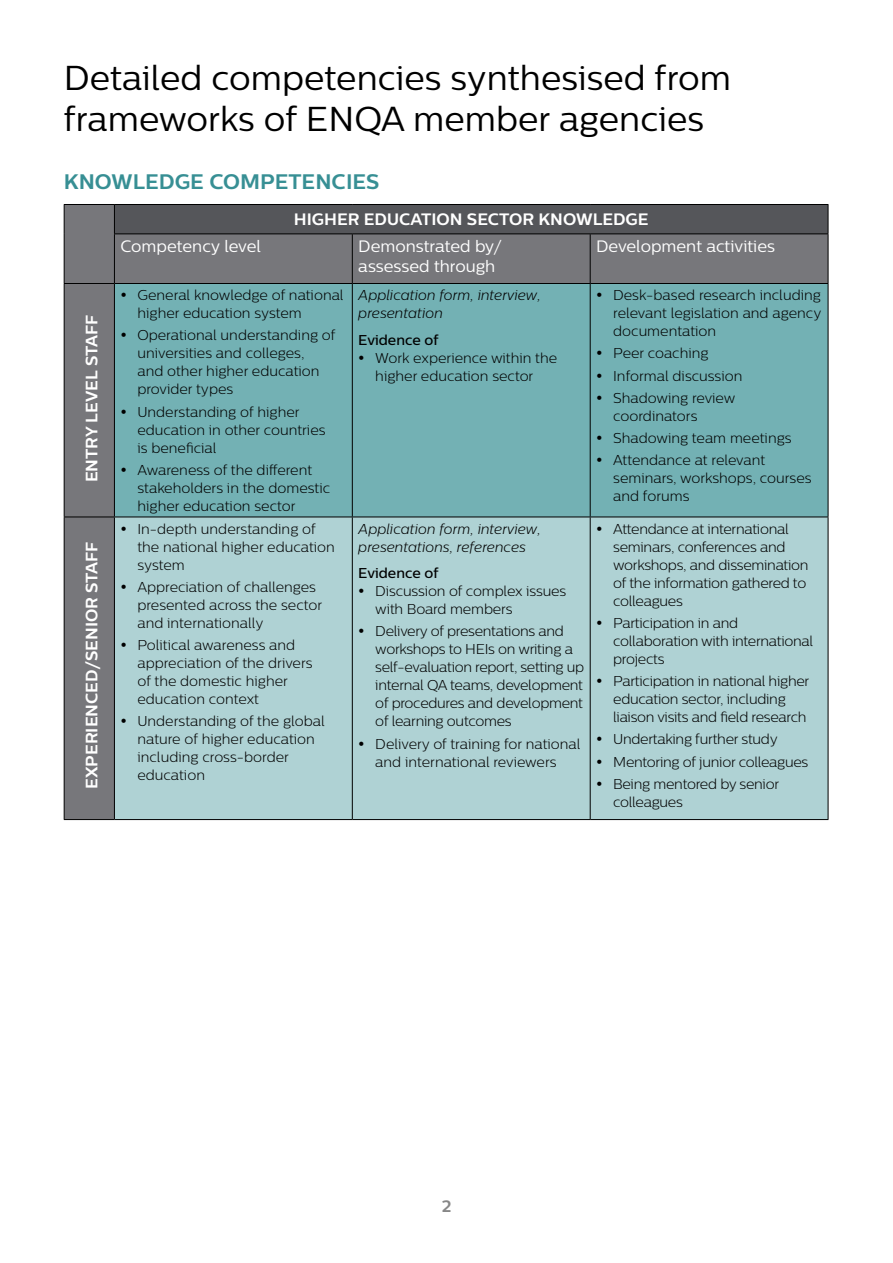
<style>
.page{position:relative;width:893px;height:1263px;background:#fff}
.page>*{position:absolute;margin:0;border:0;box-sizing:border-box;transform-origin:0 0}
.t1{font:34.5px/41.4px "Centrale Sans";color:#000}
.t2{font:700 21px "Centrale Sans";color:#378f94}
.t3{font:700 16.5px "Centrale Sans";color:#fff}
.t4{font:16.5px/19.8px "Centrale Sans";color:#fff}
.t5{font:700 16.5px "Centrale Sans";color:#878787}
.t6{font:300 14.25px/18px "Centrale Sans";letter-spacing:-.005em;color:#000}
.t7{font:italic 300 14.25px/18px "Centrale Sans";color:#000}
.t8{font:500 14.25px "Centrale Sans";color:#000}
</style>
<div class="page">
<div style="left:65px;top:205px;width:763px;height:614px;background:#77777b"></div>
<div style="left:114px;top:204px;width:714px;height:30px;background:#55565a"></div>
<div style="left:115px;top:284px;width:713px;height:233px;background:#73b1b4"></div>
<div style="left:115px;top:518px;width:713px;height:301px;background:#afd2d4"></div>
<hr style="left:64px;top:204px;width:50px;height:1px;background:#000">
<svg style="left:64px;top:205px;width:1px;height:29px"></svg>
<hr style="left:114px;top:204px;width:238px;height:1px;background:#000">
<svg style="left:114px;top:205px;width:1px;height:28px"></svg>
<hr style="left:352px;top:204px;width:238px;height:1px;background:#000">
<hr style="left:590px;top:204px;width:238px;height:1px;background:#000">
<svg style="left:828px;top:205px;width:1px;height:28px"></svg>
<hr style="left:64px;top:234px;width:1px;height:49px;background:#000">
<hr style="left:114px;top:233px;width:238px;height:1px;background:#000">
<hr style="left:114px;top:234px;width:1px;height:49px;background:#000">
<hr style="left:352px;top:233px;width:238px;height:1px;background:#000">
<hr style="left:352px;top:234px;width:1px;height:49px;background:#000">
<hr style="left:590px;top:233px;width:238px;height:1px;background:#000">
<hr style="left:590px;top:234px;width:1px;height:49px;background:#000">
<hr style="left:828px;top:234px;width:1px;height:49px;background:#000">
<hr style="left:64px;top:283px;width:50px;height:1px;background:#000">
<hr style="left:64px;top:284px;width:1px;height:233px;background:#000">
<hr style="left:114px;top:283px;width:238px;height:1px;background:#000">
<hr style="left:114px;top:284px;width:1px;height:233px;background:#000">
<hr style="left:352px;top:283px;width:238px;height:1px;background:#000">
<hr style="left:352px;top:284px;width:1px;height:233px;background:#000">
<hr style="left:590px;top:283px;width:238px;height:1px;background:#000">
<hr style="left:590px;top:284px;width:1px;height:233px;background:#000">
<hr style="left:828px;top:284px;width:1px;height:233px;background:#000">
<hr style="left:64px;top:517px;width:50px;height:1px;background:#000">
<hr style="left:64px;top:517px;width:1px;height:302px;background:#000">
<hr style="left:114px;top:517px;width:238px;height:1px;background:#000">
<hr style="left:114px;top:517px;width:1px;height:302px;background:#000">
<hr style="left:352px;top:517px;width:238px;height:1px;background:#000">
<hr style="left:352px;top:517px;width:1px;height:302px;background:#000">
<hr style="left:590px;top:517px;width:238px;height:1px;background:#000">
<hr style="left:590px;top:517px;width:1px;height:302px;background:#000">
<hr style="left:828px;top:517px;width:1px;height:302px;background:#000">
<hr style="left:64px;top:819px;width:50px;height:1px;background:#000">
<hr style="left:114px;top:819px;width:238px;height:1px;background:#000">
<hr style="left:352px;top:819px;width:238px;height:1px;background:#000">
<hr style="left:590px;top:819px;width:238px;height:1px;background:#000">
<h1 class="t1" style="left:64px;top:56px;width:669px">Detailed competencies synthesised from frameworks of ENQA member agencies</h1>
<h2 class="t2" style="left:64px;top:169px;width:317px">KNOWLEDGE COMPETENCIES</h2>
<p class="t3" style="left:82px;top:482px;width:169px;rotate:-90deg">ENTRY LEVEL STAFF</p>
<p class="t3" style="left:82px;top:789px;width:249px;rotate:-90deg">EXPERIENCED/SENIOR STAFF</p>
<p class="t3" style="left:294px;top:210px;width:356px">HIGHER EDUCATION SECTOR KNOWLEDGE</p>
<p class="t4" style="left:120px;top:236px;width:142px">Competency level</p>
<p class="t4" style="left:358px;top:236px;width:145px">Demonstrated by/ assessed through</p>
<p class="t4" style="left:596px;top:236px;width:180px">Development activities</p>
<p class="t6" style="left:137px;top:286px;width:208px;text-indent:-17px">• General knowledge of national higher education system</p>
<p class="t6" style="left:137px;top:326px;width:200px;text-indent:-17px">• Operational understanding of universities and colleges,<br>and other higher education provider types</p>
<p class="t6" style="left:137px;top:403px;width:190px;text-indent:-17px">• Understanding of higher education in other countries is beneficial</p>
<p class="t6" style="left:137px;top:461px;width:194px;text-indent:-17px">• Awareness of the different stakeholders in the domestic higher education sector</p>
<p class="t7" style="left:358px;top:286px;width:184px">Application form, interview, presentation</p>
<p class="t8" style="left:358px;top:331px;width:82px">Evidence of</p>
<p class="t6" style="left:358px;top:349px;width:200px;text-align:center">• Work experience within the higher education sector</p>
<p class="t6" style="left:613px;top:286px;width:210px;text-align:justify;text-indent:-17px">• Desk-based research including relevant legislation and agency documentation</p>
<p class="t6" style="left:596px;top:344px;width:114px">• Peer coaching</p>
<p class="t6" style="left:596px;top:367px;width:148px">• Informal discussion</p>
<p class="t6" style="left:613px;top:389px;width:124px;text-indent:-17px">• Shadowing review coordinators</p>
<p class="t6" style="left:596px;top:429px;width:197px">• Shadowing team meetings</p>
<p class="t6" style="left:613px;top:451px;width:200px;text-indent:-17px">• Attendance at relevant seminars, workshops, courses and forums</p>
<p class="t6" style="left:137px;top:519px;width:199px;text-indent:-17px">• In-depth understanding of the national higher education system</p>
<p class="t6" style="left:137px;top:578px;width:186px;text-indent:-17px">• Appreciation of challenges presented across the sector and internationally</p>
<p class="t6" style="left:137px;top:636px;width:177px;text-indent:-17px">• Political awareness and appreciation of the drivers of the domestic higher education context</p>
<p class="t6" style="left:137px;top:712px;width:189px;text-indent:-17px">• Understanding of the global nature of higher education including cross-border education</p>
<p class="t7" style="left:358px;top:519px;width:184px">Application form, interview, presentations, references</p>
<p class="t8" style="left:358px;top:565px;width:82px">Evidence of</p>
<p class="t6" style="left:375px;top:582px;width:193px;text-indent:-17px">• Discussion of complex issues with Board members</p>
<p class="t6" style="left:375px;top:622px;width:210px;text-indent:-17px">• Delivery of presentations and workshops to HEIs on writing a self-evaluation report, setting up internal QA teams, development of procedures and development of learning outcomes</p>
<p class="t6" style="left:358px;top:734px;width:224px;text-align:center">• Delivery of training for national and international reviewers</p>
<p class="t6" style="left:613px;top:519px;width:197px;text-indent:-17px">• Attendance at international seminars, conferences and workshops, and dissemination of the information gathered to colleagues</p>
<p class="t6" style="left:613px;top:614px;width:202px;text-indent:-17px">• Participation in and collaboration with international projects</p>
<p class="t6" style="left:613px;top:672px;width:198px;text-indent:-17px">• Participation in national higher education sector, including liaison visits and field research</p>
<p class="t6" style="left:596px;top:730px;width:183px">• Undertaking further study</p>
<p class="t6" style="left:596px;top:752px;width:214px">• Mentoring of junior colleagues</p>
<p class="t6" style="left:613px;top:775px;width:167px;text-indent:-17px">• Being mentored by senior colleagues</p>
<p class="t5" style="left:442px;top:1196px;width:11px">2</p>
</div>
